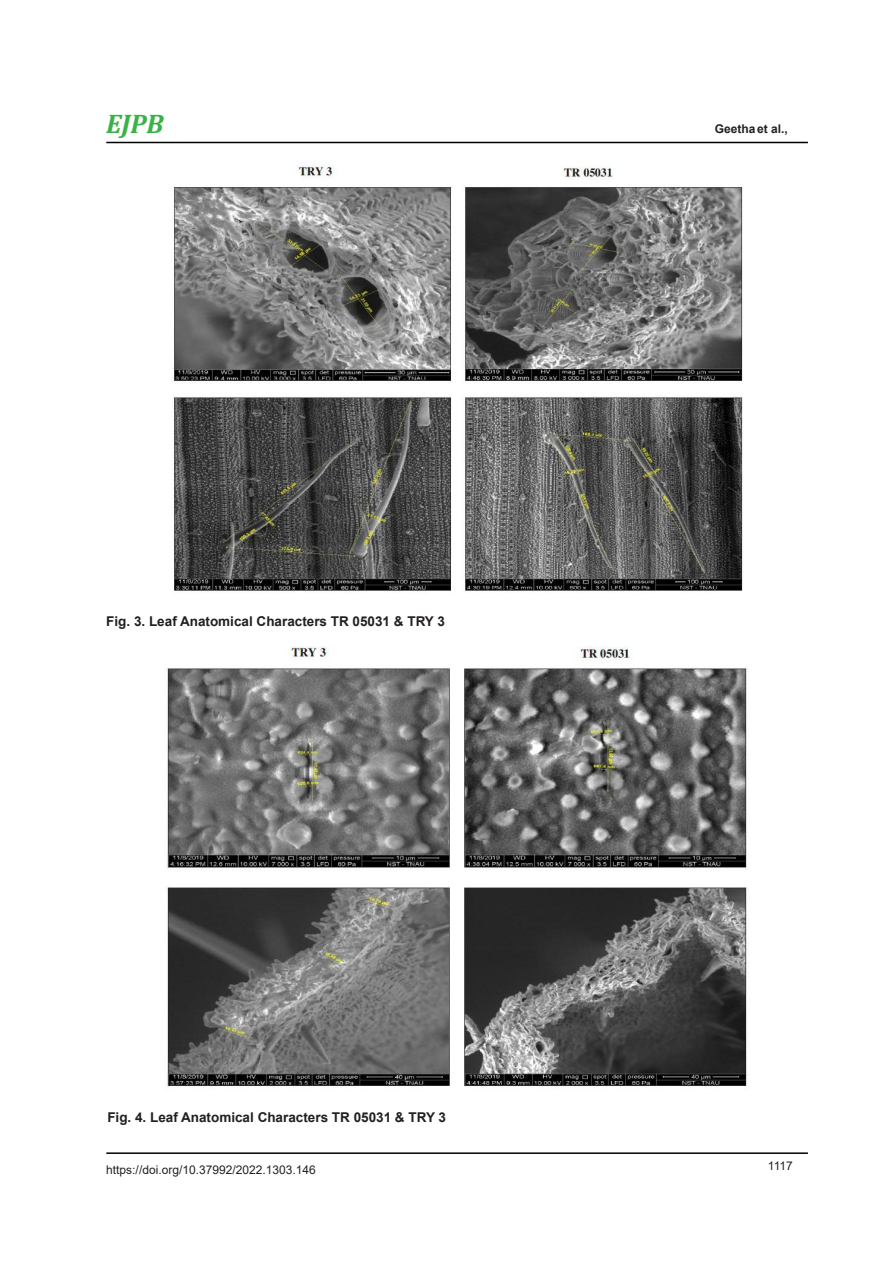
<style>
.page{position:relative;width:893px;height:1263px;background:#fff}
.page>*{position:absolute;margin:0;border:0;box-sizing:border-box;transform-origin:0 0}
.t1{font:italic 700 27px "Cambria";color:#3ab247}
.t2{font:700 13.5px "Arial";color:#241f1f}
.t3{font:12px "Arial";color:#241f1f}
.t4{font:700 12px "Arial";color:#241f1f}
</style>
<div class="page">
<hr style="left:106px;top:1152px;width:702px;height:2px;background:#000">
<hr style="left:106px;top:142px;width:702px;height:1px;background:#000">
<img style="left:172px;top:165px;width:571px;height:427px">
<img style="left:166px;top:646px;width:581px;height:441px">
<h1 class="t1" style="left:106px;top:105px;width:59px">EJPB</h1>
<p class="t2" style="left:106px;top:612px;width:340px">Fig. 3. Leaf Anatomical Characters TR 05031 &amp; TRY 3</p>
<p class="t2" style="left:107px;top:1107px;width:340px">Fig. 4. Leaf Anatomical Characters TR 05031 &amp; TRY 3</p>
<p class="t3" style="left:106px;top:1161px;width:211px">https://doi.org/10.37992/2022.1303.146</p>
<p class="t4" style="left:715px;top:121px;width:75px">Geetha et al.,</p>
<p class="t3" style="left:768px;top:1157px;width:26px">1117</p>
</div>
